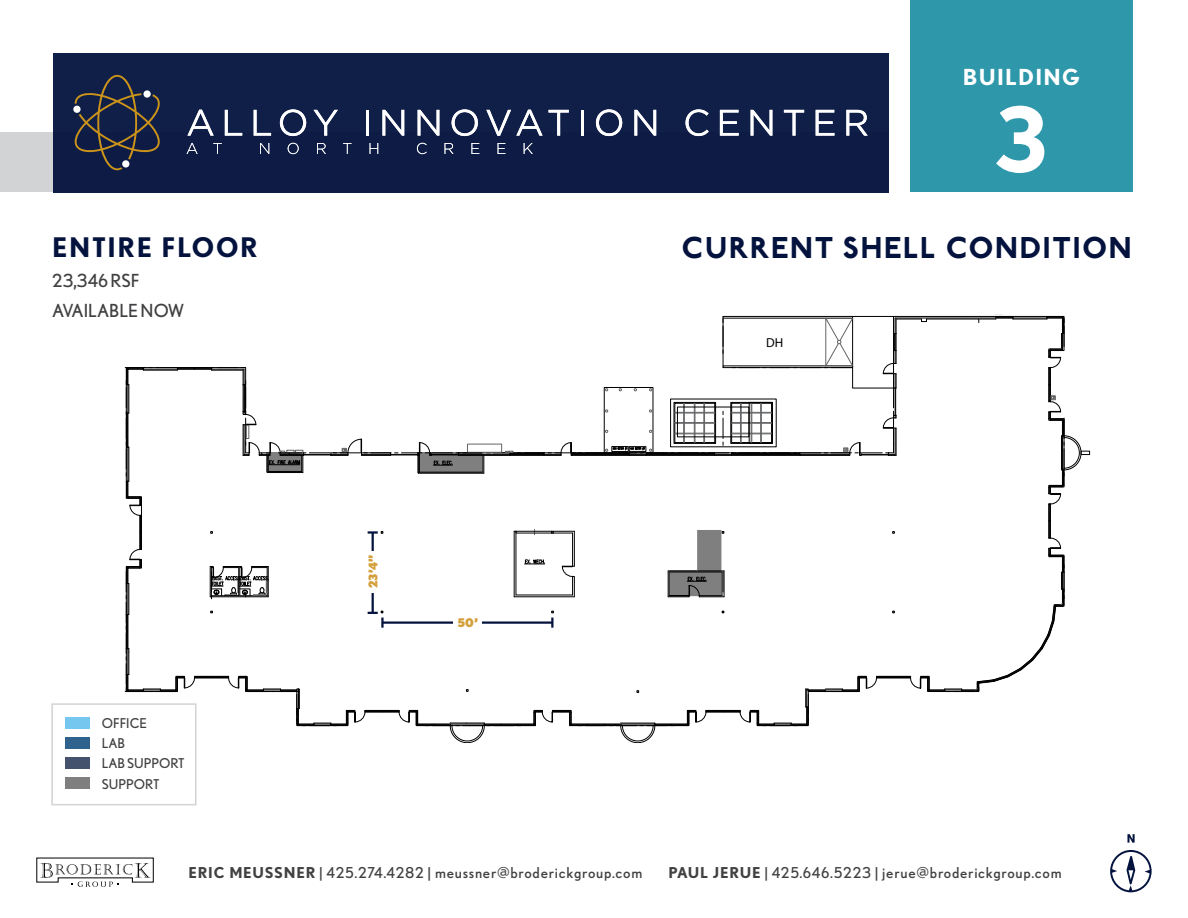
<style>
.page{position:relative;width:1188px;height:918px;background:#fff}
.page>*{position:absolute;margin:0;border:0;box-sizing:border-box;transform-origin:0 0}
.t1{font:700 89.25px "Nobel";color:#fff}
.t2{font:800 30px "P22 Underground";letter-spacing:.06em;color:#04133e}
.t3{font:700 27px "Nobel";letter-spacing:.06em;color:#04133e}
.t4{font:700 22.05px "Nobel";letter-spacing:.06em;color:#fff}
.t5{font:18px/30px "Nobel";color:#414042}
.t6{font:15px "Nobel";letter-spacing:.05em;color:#414042}
.t7{font:13.5px/20.4px "Nobel";color:#414042}
.t8{font:13.05px "Myriad Pro";color:#000}
.t9{font:900 12px "Nobel";color:#d3a03c}
.s1{font-weight:700}
</style>
<div class="page">
<div style="left:0;top:132px;width:888px;height:60px;background:#d1d3d4"></div>
<div style="left:910px;top:0;width:223px;height:192px;background:#2e97aa"></div>
<svg style="left:36px;top:858px;width:118px;height:29px"></svg>
<div style="left:53px;top:53px;width:835px;height:139px;background:#101f47"></div>
<svg style="left:73px;top:75px;width:87px;height:95px"></svg>
<svg style="left:187px;top:110px;width:27px;height:26px"></svg>
<svg style="left:225px;top:110px;width:17px;height:26px"></svg>
<svg style="left:254px;top:110px;width:17px;height:26px"></svg>
<svg style="left:280px;top:109px;width:26px;height:27px"></svg>
<svg style="left:314px;top:110px;width:24px;height:26px"></svg>
<hr style="left:366px;top:110px;width:3px;height:26px;background:#fff">
<svg style="left:382px;top:110px;width:22px;height:26px"></svg>
<svg style="left:418px;top:110px;width:21px;height:26px"></svg>
<svg style="left:452px;top:109px;width:26px;height:27px"></svg>
<svg style="left:486px;top:110px;width:57px;height:26px"></svg>
<svg style="left:549px;top:110px;width:20px;height:26px"></svg>
<hr style="left:581px;top:110px;width:2px;height:26px;background:#fff">
<svg style="left:596px;top:109px;width:26px;height:27px"></svg>
<svg style="left:634px;top:110px;width:22px;height:26px"></svg>
<svg style="left:686px;top:109px;width:23px;height:27px"></svg>
<svg style="left:720px;top:110px;width:19px;height:26px"></svg>
<svg style="left:751px;top:110px;width:21px;height:26px"></svg>
<svg style="left:784px;top:110px;width:20px;height:26px"></svg>
<svg style="left:816px;top:110px;width:18px;height:26px"></svg>
<svg style="left:846px;top:110px;width:22px;height:26px"></svg>
<svg style="left:187px;top:143px;width:11px;height:11px"></svg>
<svg style="left:213px;top:143px;width:9px;height:11px"></svg>
<svg style="left:260px;top:143px;width:9px;height:11px"></svg>
<svg style="left:288px;top:143px;width:11px;height:11px"></svg>
<svg style="left:317px;top:143px;width:9px;height:11px"></svg>
<svg style="left:343px;top:143px;width:8px;height:11px"></svg>
<svg style="left:370px;top:143px;width:8px;height:11px"></svg>
<svg style="left:417px;top:143px;width:10px;height:11px"></svg>
<svg style="left:445px;top:143px;width:8px;height:11px"></svg>
<svg style="left:471px;top:143px;width:8px;height:11px"></svg>
<svg style="left:498px;top:143px;width:7px;height:11px"></svg>
<svg style="left:524px;top:143px;width:9px;height:11px"></svg>
<div style="left:51px;top:703px;width:145px;height:102px;background:#fff;border:2px solid #d1d3d4"></div>
<div style="left:65px;top:717px;width:25px;height:11px;background:#76c7f0"></div>
<div style="left:65px;top:737px;width:25px;height:11px;background:#30628e"></div>
<div style="left:65px;top:757px;width:25px;height:12px;background:#45526d"></div>
<div style="left:65px;top:778px;width:25px;height:11px;background:#7f7f7f"></div>
<svg style="left:1110px;top:850px;width:42px;height:43px"></svg>
<svg style="left:1127px;top:834px;width:8px;height:9px"></svg>
<svg style="left:125px;top:316px;width:965px;height:427px"></svg>
<div style="left:364px;top:551px;width:17px;height:41px;background:#fff"></div>
<div style="left:454px;top:614px;width:28px;height:17px;background:#fff"></div>
<h3 class="t3" style="left:52px;top:231px;width:207px">ENTIRE FLOOR</h3>
<p class="t5" style="left:52px;top:266px;width:134px">23,346 RSF<br>AVAILABLE NOW</p>
<p class="t7" style="left:102px;top:712px;width:84px">OFFICE<br>LAB<br>LAB SUPPORT<br>SUPPORT</p>
<p class="t9" style="left:366px;top:588px;width:35px;rotate:-90deg">23’4”</p>
<p class="t9" style="left:458px;top:616px;width:22px">50’</p>
<h3 class="t4" style="left:963px;top:64px;width:119px">BUILDING</h3>
<h1 class="t1" style="left:995px;top:87px;width:55px">3</h1>
<h2 class="t2" style="left:682px;top:230px;width:451px">CURRENT SHELL CONDITION</h2>
<p class="t8" style="left:766px;top:335px;width:19px">DH</p>
<p class="t6" style="left:188px;top:864px;width:455px"><span class="s1">ERIC MEUSSNER</span> | 425.274.4282 | meussner@broderickgroup.com</p>
<p class="t6" style="left:668px;top:864px;width:395px"><span class="s1">PAUL JERUE</span> | 425.646.5223 | jerue@broderickgroup.com</p>
</div>
